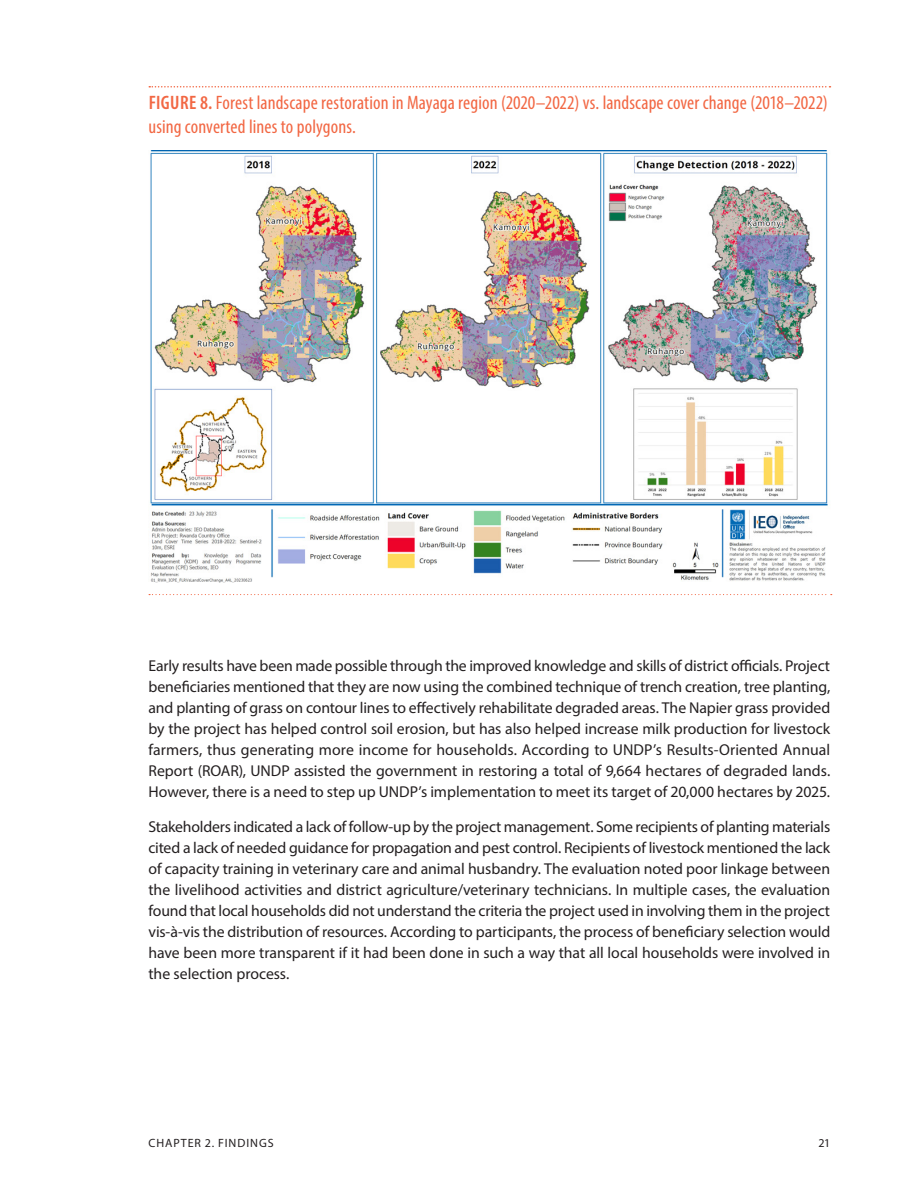
<style>
.page{position:relative;width:918px;height:1188px;background:#fff}
.page>*{position:absolute;margin:0;border:0;box-sizing:border-box;transform-origin:0 0}
.Table_Figure_Box_Title{font:condensed 19.5px/23.4px "Myriad Pro";letter-spacing:.005em;color:#f26743}
.Body_Text{font:15.75px/21px "Myriad Pro";color:#231f20;text-align:justify}
.t1{font:12px "Myriad Pro";color:#231f20}
.s1{font-weight:600}
</style>
<div class="page">
<img style="left:150px;top:150px;width:678px;height:433px">
<svg style="left:149px;top:86px;width:681px;height:2px"></svg>
<svg style="left:149px;top:594px;width:683px;height:1px"></svg>
<p class="Table_Figure_Box_Title" style="left:148px;top:91px;width:681px"><span class="s1">FIGURE 8.</span> Forest landscape restoration in Mayaga region (2020–2022) vs. landscape cover change (2018–2022) using converted lines to polygons.</p>
<p class="Body_Text" style="left:148px;top:655px;width:683px">Early results have been made possible through the improved knowledge and skills of district officials. Project beneficiaries mentioned that they are now using the combined technique of trench creation, tree planting, and planting of grass on contour lines to effectively rehabilitate degraded areas. The Napier grass provided by the project has helped control soil erosion, but has also helped increase milk production for livestock farmers, thus generating more income for households. According to UNDP’s Results-Oriented Annual Report (ROAR), UNDP assisted the government in restoring a total of 9,664 hectares of degraded lands.<br>However, there is a need to step up UNDP’s implementation to meet its target of 20,000 hectares by 2025.</p>
<p class="Body_Text" style="left:148px;top:815px;width:683px">Stakeholders indicated a lack of follow-up by the project management. Some recipients of planting materials cited a lack of needed guidance for propagation and pest control. Recipients of livestock mentioned the lack of capacity training in veterinary care and animal husbandry. The evaluation noted poor linkage between the livelihood activities and district agriculture/veterinary technicians. In multiple cases, the evaluation found that local households did not understand the criteria the project used in involving them in the project vis-à-vis the distribution of resources. According to participants, the process of beneficiary selection would have been more transparent if it had been done in such a way that all local households were involved in the selection process.</p>
<p class="t1" style="left:149px;top:1135px;width:17px">Chapter</p>
<p class="t1" style="left:205px;top:1135px;width:28px">2. Findings</p>
<p class="t1" style="left:818px;top:1135px;width:13px">21</p>
</div>
